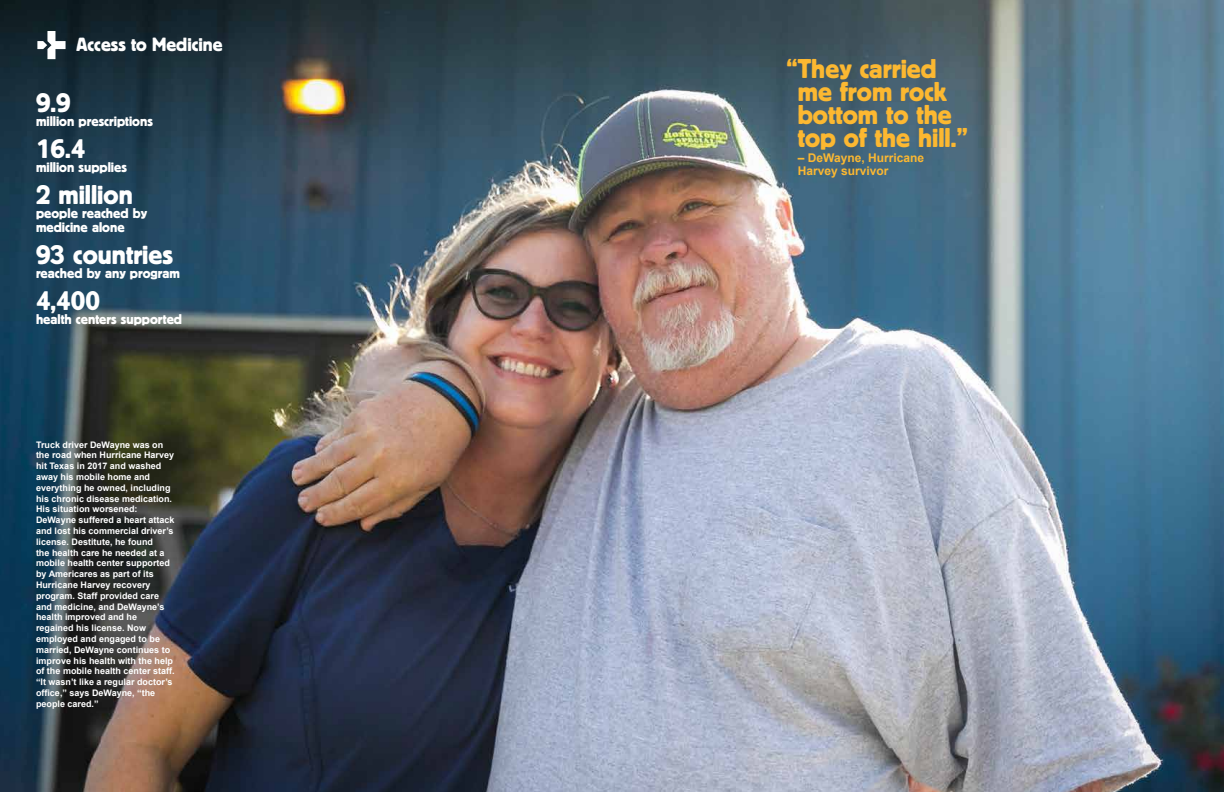
<style>
.page{position:relative;width:1224px;height:792px;background:#fff}
.page>*{position:absolute;margin:0;border:0;box-sizing:border-box;transform-origin:0 0}
.t1{font:27px/23px "Block Berthold BQ";color:#fcb831}
.t2{font:27px "Block Berthold BQ";color:#fff}
.t3{font:19px "Block Berthold BQ";color:#fff}
.t4{font:14px/14px "Block Berthold BQ";color:#fff}
.t5{font:700 12px/13px "Arial";color:#fcb831}
.t6{font:700 9px/10.8px "Arial";color:#fff}
</style>
<div class="page">
<img style="left:0;top:0;width:1224px;height:792px">
<svg style="left:37px;top:31px;width:29px;height:28px"></svg>
<h2 class="t3" style="left:76px;top:36px;width:148px">Access to Medicine</h2>
<h1 class="t2" style="left:36px;top:91px;width:36px">9.9</h1>
<h3 class="t4" style="left:36px;top:115px;width:118px">million prescriptions</h3>
<h1 class="t2" style="left:36px;top:137px;width:51px">16.4</h1>
<h3 class="t4" style="left:36px;top:161px;width:92px">million supplies</h3>
<h1 class="t2" style="left:36px;top:183px;width:98px">2 million</h1>
<h3 class="t4" style="left:36px;top:207px;width:113px">people reached by medicine alone</h3>
<h1 class="t2" style="left:36px;top:243px;width:139px">93 countries</h1>
<h3 class="t4" style="left:36px;top:267px;width:146px">reached by any program</h3>
<h1 class="t2" style="left:36px;top:289px;width:66px">4,400</h1>
<h3 class="t4" style="left:36px;top:313px;width:148px">health centers supported</h3>
<p class="t6" style="left:36px;top:439px;width:140px">Truck driver DeWayne was on the road when Hurricane Harvey hit Texas in 2017 and washed away his mobile home and everything he owned, including his chronic disease medication.<br>His situation worsened:<br>DeWayne suffered a heart attack and lost his commercial driver’s license. Destitute, he found<br>the health care he needed at a mobile health center supported by Americares as part of its<br>Hurricane Harvey recovery program. Staff provided care and medicine, and DeWayne’s health improved and he regained his license. Now employed and engaged to be married, DeWayne continues to improve his health with the help of the mobile health center staff. “It wasn’t like a regular doctor’s office,” says DeWayne, “the people cared.”</p>
<h1 class="t1" style="left:798px;top:57px;width:172px;text-indent:-12px">“ They carried me from rock bottom to the top of the hill.”</h1>
<h3 class="t5" style="left:798px;top:152px;width:128px">– DeWayne, Hurricane<br>Harvey survivor</h3>
</div>
